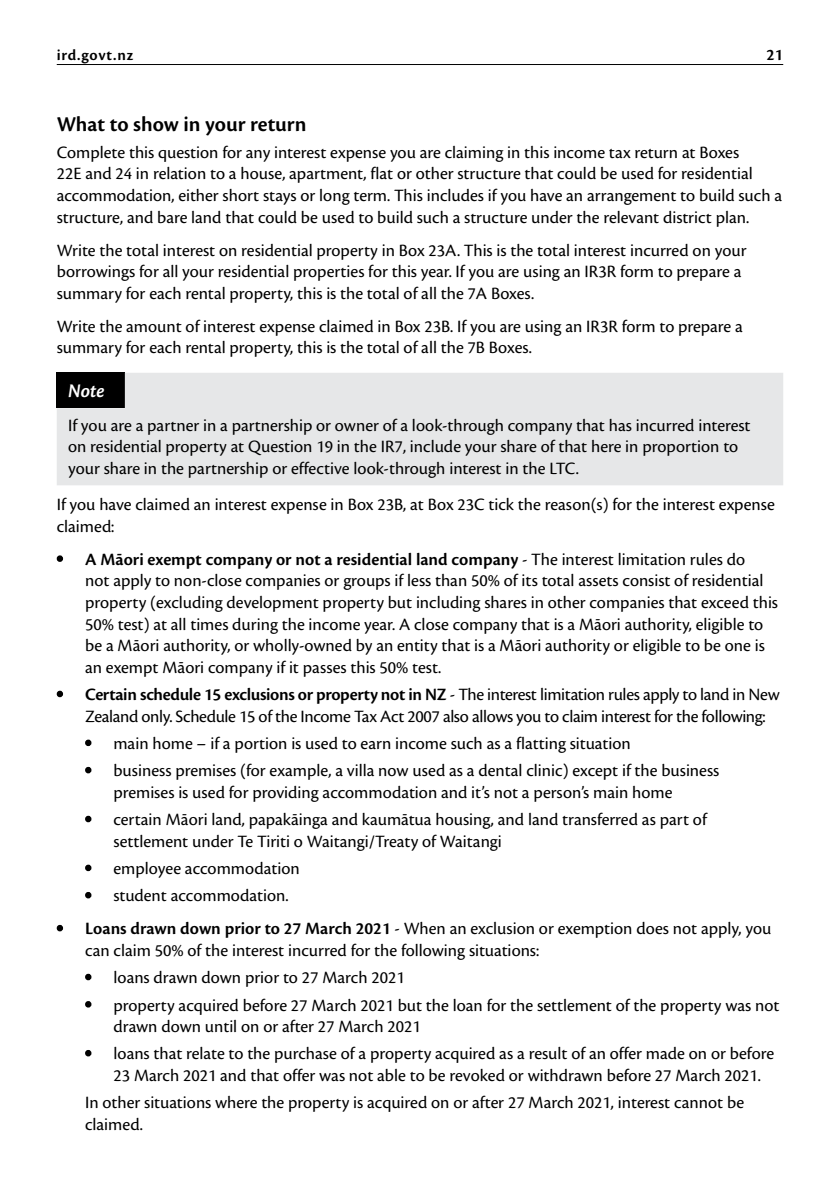
<style>
.page{position:relative;width:840px;height:1191px;background:#fff}
.page>*{position:absolute;margin:0;border:0;box-sizing:border-box;transform-origin:0 0}
.t1{font:600 22px "Cronos Pro";color:#000}
.t2{font:italic 600 20px "Cronos Pro";color:#fff}
.t3{font:18px/21.6px "Cronos Pro";color:#000}
.t4{font:18px/21.6px "Cronos Pro";letter-spacing:-.02em;color:#000}
.t5{font:600 17px "Cronos Pro";color:#000}
.t6{font:600 16px "Cronos Pro";letter-spacing:.05em;color:#000}
.s1{font-weight:600}
</style>
<div class="page">
<hr style="left:57px;top:64px;width:725px;height:1px;background:#000">
<div style="left:57px;top:373px;width:725px;height:112px;background:#e6e7e8"></div>
<p class="t6" style="left:57px;top:46px;width:78px">ird.govt.nz</p>
<p class="t5" style="left:766px;top:45px;width:18px">21</p>
<p class="t1" style="left:57px;top:111px;width:251px">What to show in your return</p>
<p class="t3" style="left:57px;top:141px;width:726px">Complete this question for any interest expense you are claiming in this income tax return at Boxes<br>22E and 24 in relation to a house, apartment, flat or other structure that could be used for residential accommodation, either short stays or long term. This includes if you have an arrangement to build such a structure, and bare land that could be used to build such a structure under the relevant district plan.</p>
<p class="t3" style="left:57px;top:239px;width:691px">Write the total interest on residential property in Box 23A. This is the total interest incurred on your borrowings for all your residential properties for this year. If you are using an IR3R form to prepare a summary for each rental property, this is the total of all the 7A Boxes.</p>
<p class="t3" style="left:57px;top:315px;width:687px">Write the amount of interest expense claimed in Box 23B. If you are using an IR3R form to prepare a summary for each rental property, this is the total of all the 7B Boxes.</p>
<p class="t2" style="left:68px;top:379px;width:38px">Note</p>
<p class="t3" style="left:68px;top:414px;width:683px">If you are a partner in a partnership or owner of a look-through company that has incurred interest on residential property at Question 19 in the IR7, include your share of that here in proportion to your share in the partnership or effective look-through interest in the LTC.</p>
<p class="t3" style="left:57px;top:494px;width:719px">If you have claimed an interest expense in Box 23B, at Box 23C tick the reason(s) for the interest expense claimed:</p>
<p class="t3" style="left:85px;top:548px;width:694px;text-indent:-28px"><span class="s1">• A Māori exempt company or not a residential land company</span> - The interest limitation rules do<br>not apply to non-close companies or groups if less than 50% of its total assets consist of residential property (excluding development property but including shares in other companies that exceed this 50% test) at all times during the income year. A close company that is a Māori authority, eligible to be a Māori authority, or wholly-owned by an entity that is a Māori authority or eligible to be one is an exempt Māori company if it passes this 50% test.</p>
<p class="t4" style="left:85px;top:684px;width:695px;text-indent:-28px"><span class="s1">• Certain schedule 15 exclusions or property not in NZ</span> - The interest limitation rules apply to land in New<br>Zealand only. Schedule 15 of the Income Tax Act 2007 also allows you to claim interest for the following:</p>
<p class="t3" style="left:85px;top:732px;width:547px"><span class="s1">•</span> main home – if a portion is used to earn income such as a flatting situation</p>
<p class="t3" style="left:113px;top:760px;width:607px;text-indent:-28px"><span class="s1">•</span> business premises (for example, a villa now used as a dental clinic) except if the business premises is used for providing accommodation and it’s not a person’s main home</p>
<p class="t3" style="left:113px;top:809px;width:594px;text-indent:-28px"><span class="s1">•</span> certain Māori land, papakāinga and kaumātua housing, and land transferred as part of settlement under Te Tiriti o Waitangi/Treaty of Waitangi</p>
<p class="t3" style="left:85px;top:857px;width:216px"><span class="s1">•</span> employee accommodation</p>
<p class="t3" style="left:85px;top:885px;width:205px"><span class="s1">•</span> student accommodation.</p>
<p class="t3" style="left:85px;top:918px;width:687px;text-indent:-28px"><span class="s1">• Loans drawn down prior to 27 March 2021</span> - When an exclusion or exemption does not apply, you can claim 50% of the interest incurred for the following situations:</p>
<p class="t3" style="left:85px;top:967px;width:321px"><span class="s1">•</span> loans drawn down prior to 27 March 2021</p>
<p class="t3" style="left:113px;top:994px;width:667px;text-indent:-28px"><span class="s1">•</span> property acquired before 27 March 2021 but the loan for the settlement of the property was not drawn down until on or after 27 March 2021</p>
<p class="t3" style="left:113px;top:1043px;width:661px;text-indent:-28px"><span class="s1">•</span> loans that relate to the purchase of a property acquired as a result of an offer made on or before<br>23 March 2021 and that offer was not able to be revoked or withdrawn before 27 March 2021.</p>
<p class="t3" style="left:85px;top:1092px;width:660px">In other situations where the property is acquired on or after 27 March 2021, interest cannot be claimed.</p>
</div>
